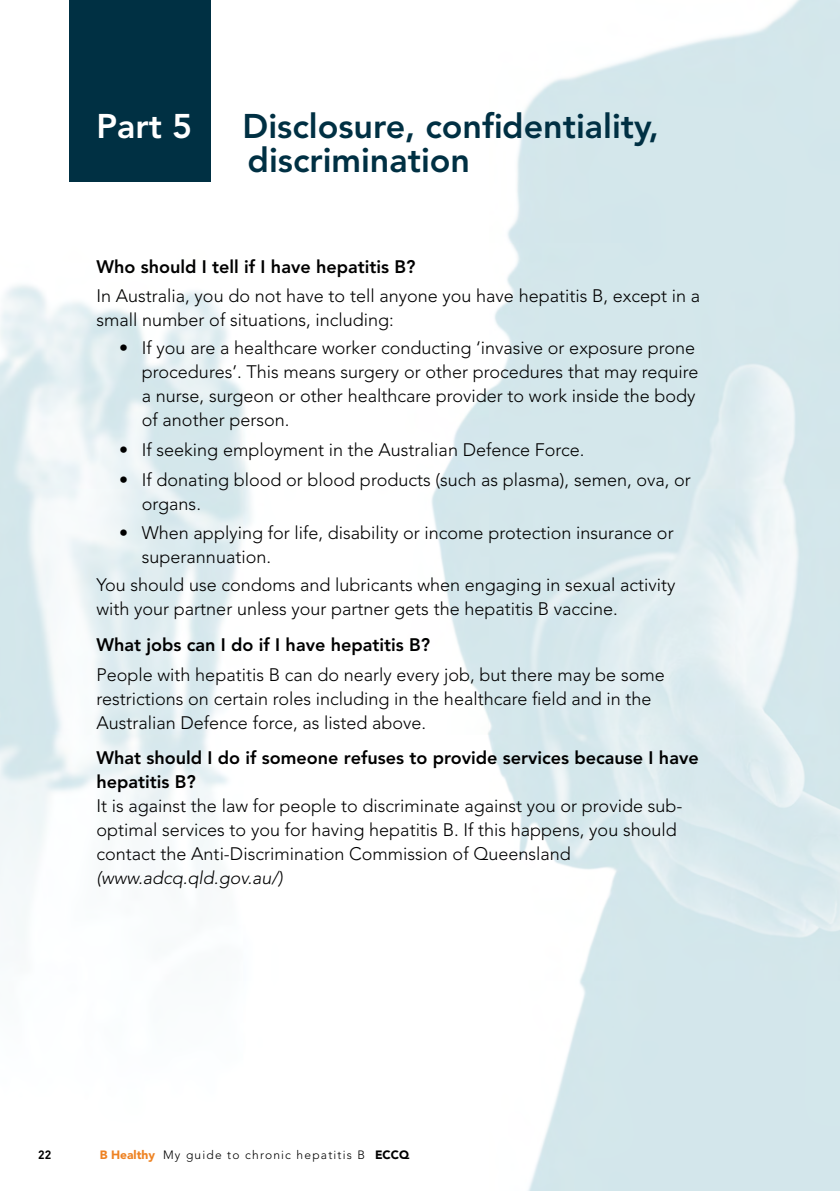
<style>
.page{position:relative;width:840px;height:1191px;background:#fff}
.page>*{position:absolute;margin:0;border:0;box-sizing:border-box;transform-origin:0 0}
.t1{font:800 34px "Avenir";color:#003043}
.t2{font:800 34px "Avenir";color:#fff}
.t3{font:300 18px/24px "Avenir";color:#000}
.t4{font:800 18px/24px "Avenir";color:#000}
.t5{font:italic 300 18px "Avenir";color:#000}
.t6{font:300 12px "Avenir";letter-spacing:.1em;color:#000}
.t7{font:700 12px "DIN";color:#000}
.s1{font-weight:900;color:#ee8222}
.s2{font-weight:900}
</style>
<div class="page">
<div style="left:69px;top:0;width:142px;height:182px;background:#003043"></div>
<p class="t2" style="left:96px;top:106px;width:97px">Part 5</p>
<p class="t1" style="left:242px;top:106px;width:417px">Disclosure, confidentiality,</p>
<p class="t1" style="left:247px;top:140px;width:224px">discrimination</p>
<p class="t4" style="left:96px;top:254px;width:320px">Who should I tell if I have hepatitis B?</p>
<p class="t3" style="left:96px;top:284px;width:605px">In Australia, you do not have to tell anyone you have hepatitis B, except in a small number of situations, including:</p>
<p class="t3" style="left:142px;top:336px;width:558px;text-indent:-23px">• If you are a healthcare worker conducting ‘invasive or exposure prone procedures’. This means surgery or other procedures that may require a nurse, surgeon or other healthcare provider to work inside the body of another person.</p>
<p class="t3" style="left:119px;top:438px;width:466px">• If seeking employment in the Australian Defence Force.</p>
<p class="t3" style="left:142px;top:467px;width:550px;text-indent:-23px">• If donating blood or blood products (such as plasma), semen, ova, or organs.</p>
<p class="t3" style="left:142px;top:521px;width:533px;text-indent:-23px">• When applying for life, disability or income protection insurance or superannuation.</p>
<p class="t3" style="left:96px;top:573px;width:580px">You should use condoms and lubricants when engaging in sexual activity with your partner unless your partner gets the hepatitis B vaccine.</p>
<p class="t4" style="left:96px;top:632px;width:335px">What jobs can I do if I have hepatitis B?</p>
<p class="t3" style="left:96px;top:662px;width:569px">People with hepatitis B can do nearly every job, but there may be some restrictions on certain roles including in the healthcare field and in the<br>Australian Defence force, as listed above.</p>
<p class="t4" style="left:96px;top:745px;width:603px">What should I do if someone refuses to provide services because I have hepatitis B?</p>
<p class="t3" style="left:96px;top:793px;width:587px">It is against the law for people to discriminate against you or provide sub&shy;optimal services to you for having hepatitis B. If this happens, you should contact the Anti-Discrimination Commission of Queensland</p>
<p class="t5" style="left:96px;top:867px;width:188px">(www.adcq.qld.gov.au/)</p>
<p class="t7" style="left:38px;top:1147px;width:15px">22</p>
<p class="t6" style="left:100px;top:1148px;width:311px"><span class="s1">B Healthy</span> My guide to chronic hepatitis B <span class="s2">ECCQ</span></p>
</div>
